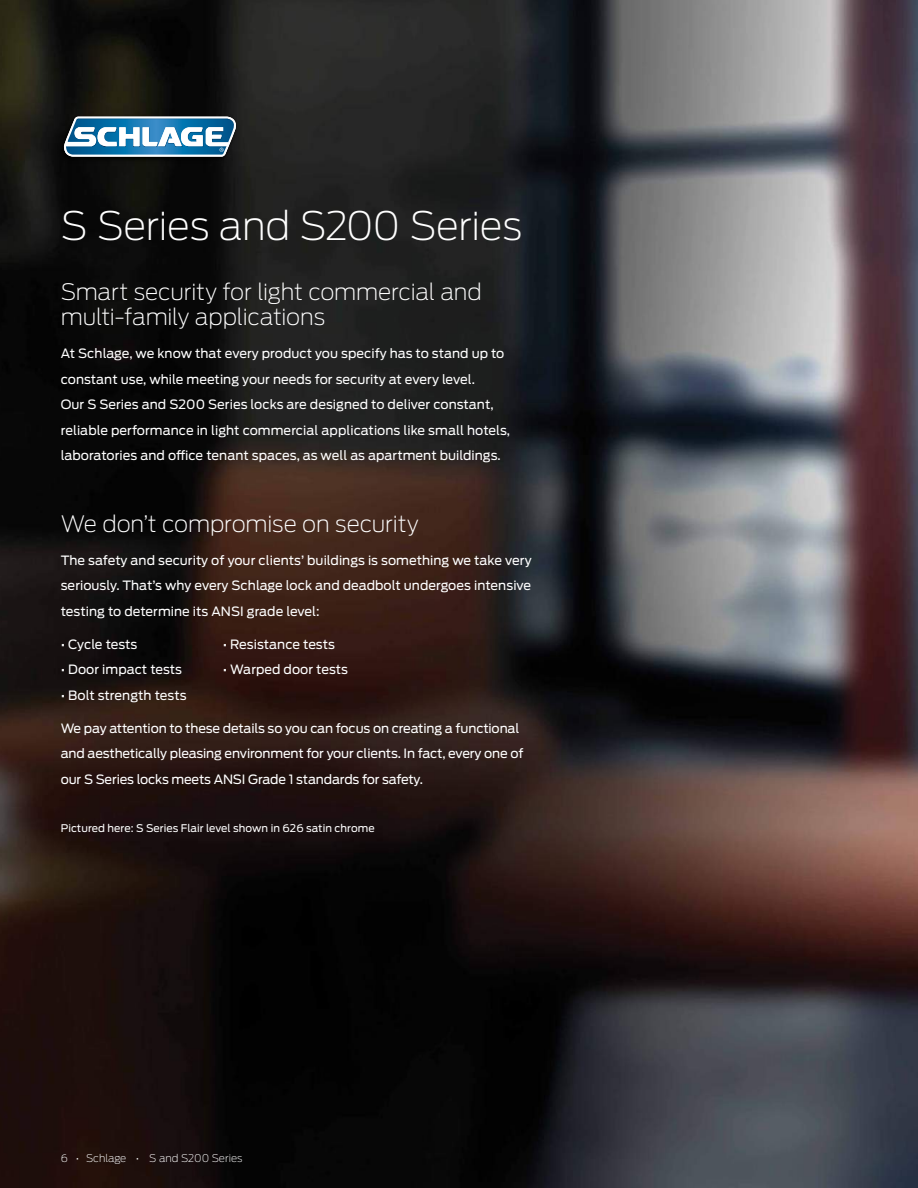
<style>
.page{position:relative;width:918px;height:1188px;background:#fff}
.page>*{position:absolute;margin:0;border:0;box-sizing:border-box;transform-origin:0 0}
.t1{font:200 39px "Antenna";letter-spacing:-.015em;color:#fff}
.t2{font:200 22.5px/25.5px "Antenna";letter-spacing:-.01em;color:#fff}
.t3{font:12.75px/25.5px "Antenna";color:#fff}
.t4{font:10.5px "Antenna";letter-spacing:.005em;color:#fff}
.t5{font:200 10.5px "Antenna";color:#fff}
</style>
<div class="page">
<img style="left:0;top:0;width:918px;height:1188px">
<div style="left:57px;top:115px;width:180px;height:49px;background:#0a0a09"></div>
<img style="left:76px;top:115px;width:162px;height:45px">
<svg style="left:64px;top:117px;width:173px;height:40px;background:#689ebe"></svg>
<h1 class="t1" style="left:61px;top:204px;width:463px">S Series and S200 Series</h1>
<h2 class="t2" style="left:61px;top:279px;width:423px">Smart security for light commercial and multi-family applications</h2>
<p class="t3" style="left:61px;top:341px;width:451px">At Schlage, we know that every product you specify has to stand up to constant use, while meeting your needs for security at every level.<br>Our S Series and S200 Series locks are designed to deliver constant, reliable performance in light commercial applications like small hotels, laboratories and office tenant spaces, as well as apartment buildings.</p>
<h2 class="t2" style="left:61px;top:511px;width:359px">We don’t compromise on security</h2>
<p class="t3" style="left:61px;top:547px;width:472px;text-align:justify">The safety and security of your clients’ buildings is something we take very seriously. That’s why every Schlage lock and deadbolt undergoes intensive testing to determine its ANSI grade level:</p>
<p class="t3" style="left:61px;top:631px;width:78px">• Cycle tests</p>
<p class="t3" style="left:223px;top:631px;width:114px">• Resistance tests</p>
<p class="t3" style="left:61px;top:657px;width:123px">• Door impact tests</p>
<p class="t3" style="left:223px;top:657px;width:127px">• Warped door tests</p>
<p class="t3" style="left:61px;top:682px;width:127px">• Bolt strength tests</p>
<p class="t3" style="left:61px;top:715px;width:464px">We pay attention to these details so you can focus on creating a functional and aesthetically pleasing environment for your clients. In fact, every one of our S Series locks meets ANSI Grade 1 standards for safety.</p>
<p class="t4" style="left:61px;top:822px;width:315px">Pictured here: S Series Flair level shown in 626 satin chrome</p>
<p class="t5" style="left:61px;top:1152px;width:183px">6 • Schlage • S and S200 Series</p>
</div>
